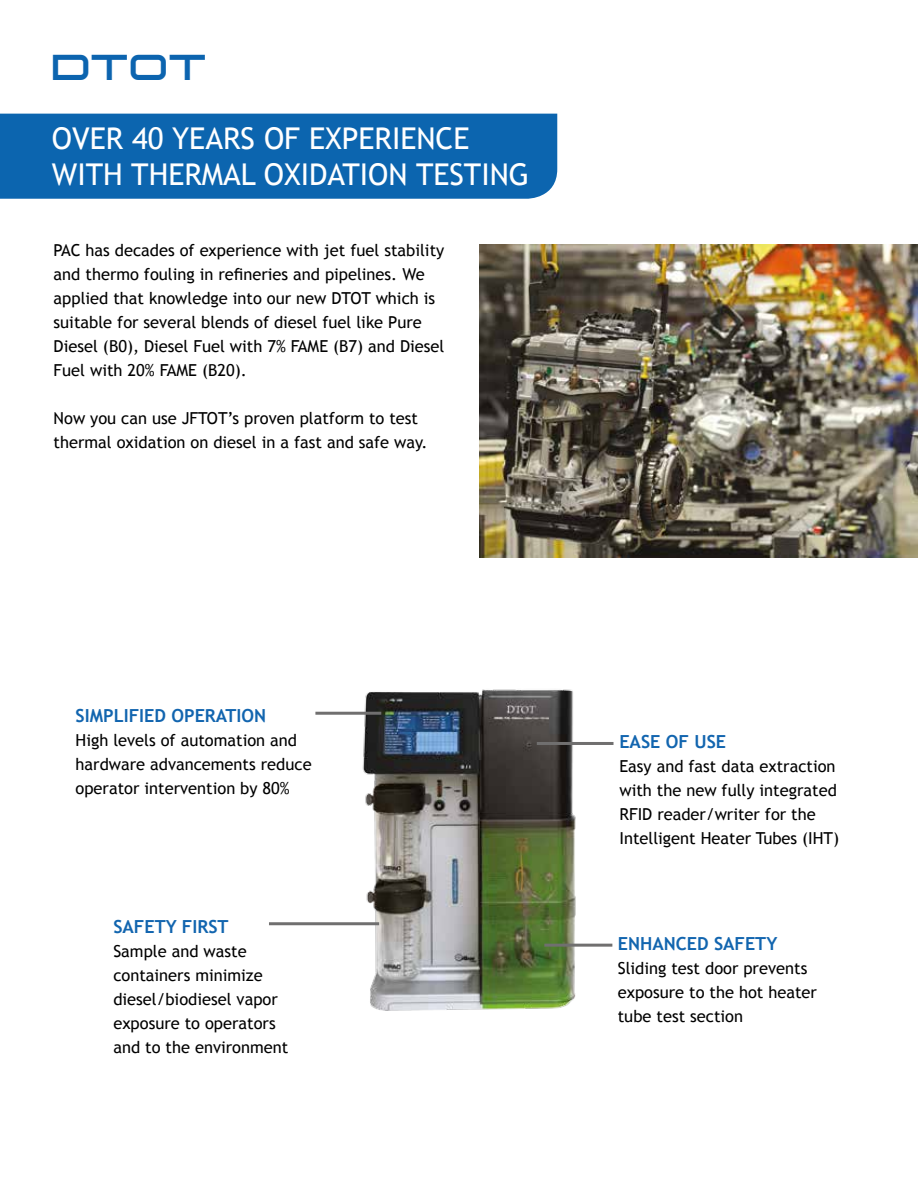
<style>
.page{position:relative;width:918px;height:1188px;background:#fff}
.page>*{position:absolute;margin:0;border:0;box-sizing:border-box;transform-origin:0 0}
.t1{font:36px "Tachyon";color:#0c64af}
.t2{font:30px/36px "Trebuchet MS";color:#fff}
.t3{font:700 18px "Trebuchet MS";color:#1265af}
.t4{font:16.5px/24px "Trebuchet MS";color:#000}
</style>
<div class="page">
<div style="left:0;top:114px;width:557px;height:85px;background:#0c65af"></div>
<img style="left:342px;top:689px;width:262px;height:322px">
<hr style="left:315px;top:712px;width:66px;height:3px;background:#706f6f">
<hr style="left:269px;top:922px;width:110px;height:3px;background:#706f6f">
<hr style="left:544px;top:944px;width:68px;height:3px;background:#706f6f">
<hr style="left:537px;top:742px;width:77px;height:3px;background:#706f6f">
<img style="left:480px;top:244px;width:438px;height:313px">
<h1 class="t1" style="left:53px;top:44px;width:157px">DTOT</h1>
<h2 class="t2" style="left:52px;top:120px;width:479px">OVER 40 YEARS OF EXPERIENCE<br>WITH THERMAL OXIDATION TESTING</h2>
<p class="t4" style="left:54px;top:239px;width:392px">PAC has decades of experience with jet fuel stability and thermo fouling in refineries and pipelines. We applied that knowledge into our new DTOT which is suitable for several blends of diesel fuel like Pure Diesel (B0), Diesel Fuel with 7% FAME (B7) and Diesel Fuel with 20% FAME (B20).</p>
<p class="t4" style="left:54px;top:407px;width:375px">Now you can use JFTOT’s proven platform to test thermal oxidation on diesel in a fast and safe way.</p>
<p class="t3" style="left:76px;top:705px;width:192px">SIMPLIFIED OPERATION</p>
<p class="t4" style="left:76px;top:729px;width:238px">High levels of automation and hardware advancements reduce operator intervention by 80%</p>
<p class="t3" style="left:113px;top:915px;width:117px">SAFETY FIRST</p>
<p class="t4" style="left:113px;top:939px;width:176px">Sample and waste containers minimize diesel/biodiesel vapor exposure to operators and to the environment</p>
<p class="t3" style="left:619px;top:731px;width:108px">EASE OF USE</p>
<p class="t4" style="left:619px;top:755px;width:221px">Easy and fast data extraction with the new fully integrated<br>RFID reader/writer for the<br>Intelligent Heater Tubes (IHT)</p>
<p class="t3" style="left:618px;top:933px;width:161px">ENHANCED SAFETY</p>
<p class="t4" style="left:618px;top:957px;width:201px">Sliding test door prevents exposure to the hot heater tube test section</p>
</div>
